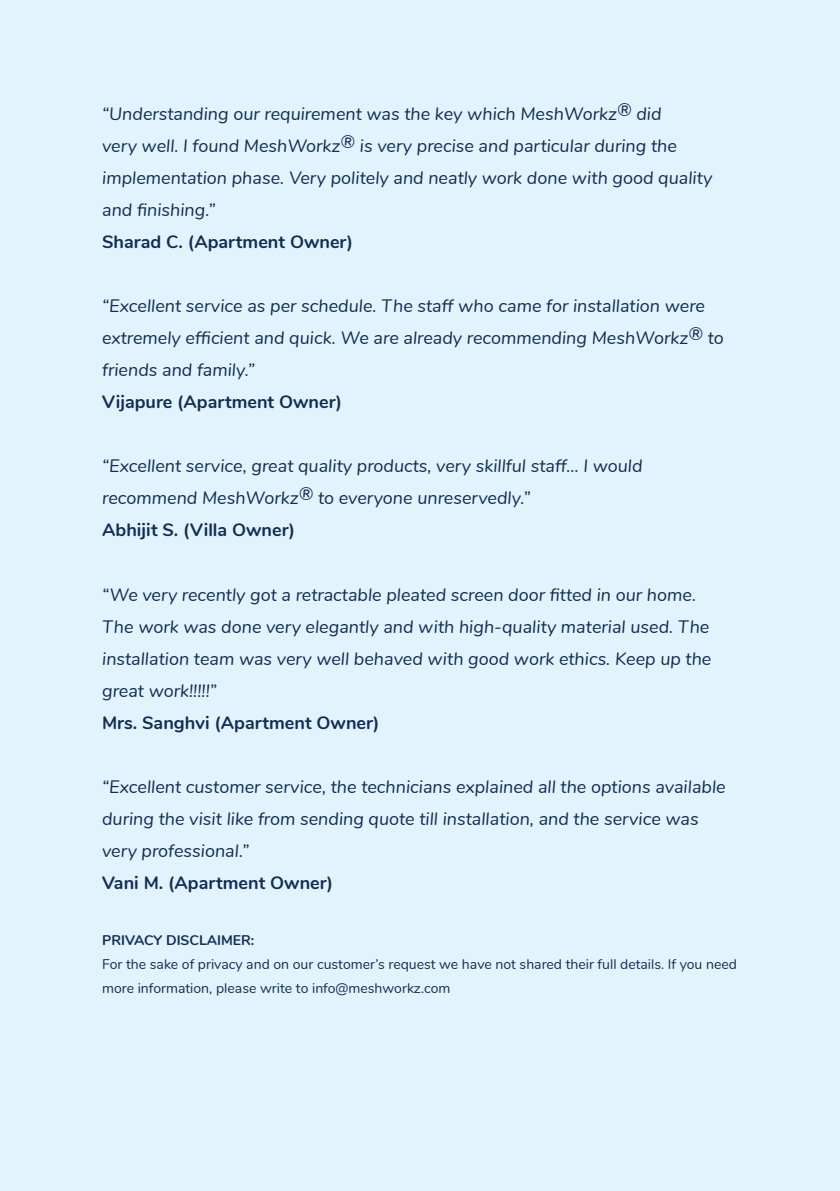
<style>
.page{position:relative;width:840px;height:1191px;background:#fff}
.page>*{position:absolute;margin:0;border:0;box-sizing:border-box;transform-origin:0 0}
.t1{font:italic 18px/32px "Nunito";color:#132d52}
.t2{font:700 18px "Nunito";color:#132d52}
.t3{font:14px/24px "Nunito";color:#132d52}
.t4{font:700 14px "Nunito";color:#132d52}
</style>
<div class="page">
<div style="left:0;top:0;width:839px;height:1191px;background:#e1f4fd"></div>
<p class="t1" style="left:102px;top:97px;width:611px">“Understanding our requirement was the key which MeshWorkz® did<br>very well. I found MeshWorkz® is very precise and particular during the implementation phase. Very politely and neatly work done with good quality and finishing.”</p>
<p class="t2" style="left:102px;top:229px;width:252px">Sharad C. (Apartment Owner)</p>
<p class="t1" style="left:102px;top:289px;width:623px">“Excellent service as per schedule. The staff who came for installation were extremely efficient and quick. We are already recommending MeshWorkz® to friends and family.”</p>
<p class="t2" style="left:102px;top:389px;width:241px">Vijapure (Apartment Owner)</p>
<p class="t1" style="left:102px;top:449px;width:541px">“Excellent service, great quality products, very skillful staff… I would recommend MeshWorkz® to everyone unreservedly.”</p>
<p class="t2" style="left:102px;top:517px;width:194px">Abhijit S. (Villa Owner)</p>
<p class="t1" style="left:102px;top:577px;width:610px">“We very recently got a retractable pleated screen door fitted in our home.<br>The work was done very elegantly and with high-quality material used. The installation team was very well behaved with good work ethics. Keep up the great work!!!!!”</p>
<p class="t2" style="left:102px;top:709px;width:279px">Mrs. Sanghvi (Apartment Owner)</p>
<p class="t1" style="left:102px;top:769px;width:624px">“Excellent customer service, the technicians explained all the options available during the visit like from sending quote till installation, and the service was very professional.”</p>
<p class="t2" style="left:102px;top:869px;width:232px">Vani M. (Apartment Owner)</p>
<p class="t4" style="left:102px;top:929px;width:154px">PRIVACY DISCLAIMER:</p>
<p class="t3" style="left:102px;top:951px;width:636px">For the sake of privacy and on our customer’s request we have not shared their full details. If you need more information, please write to info@meshworkz.com</p>
</div>
